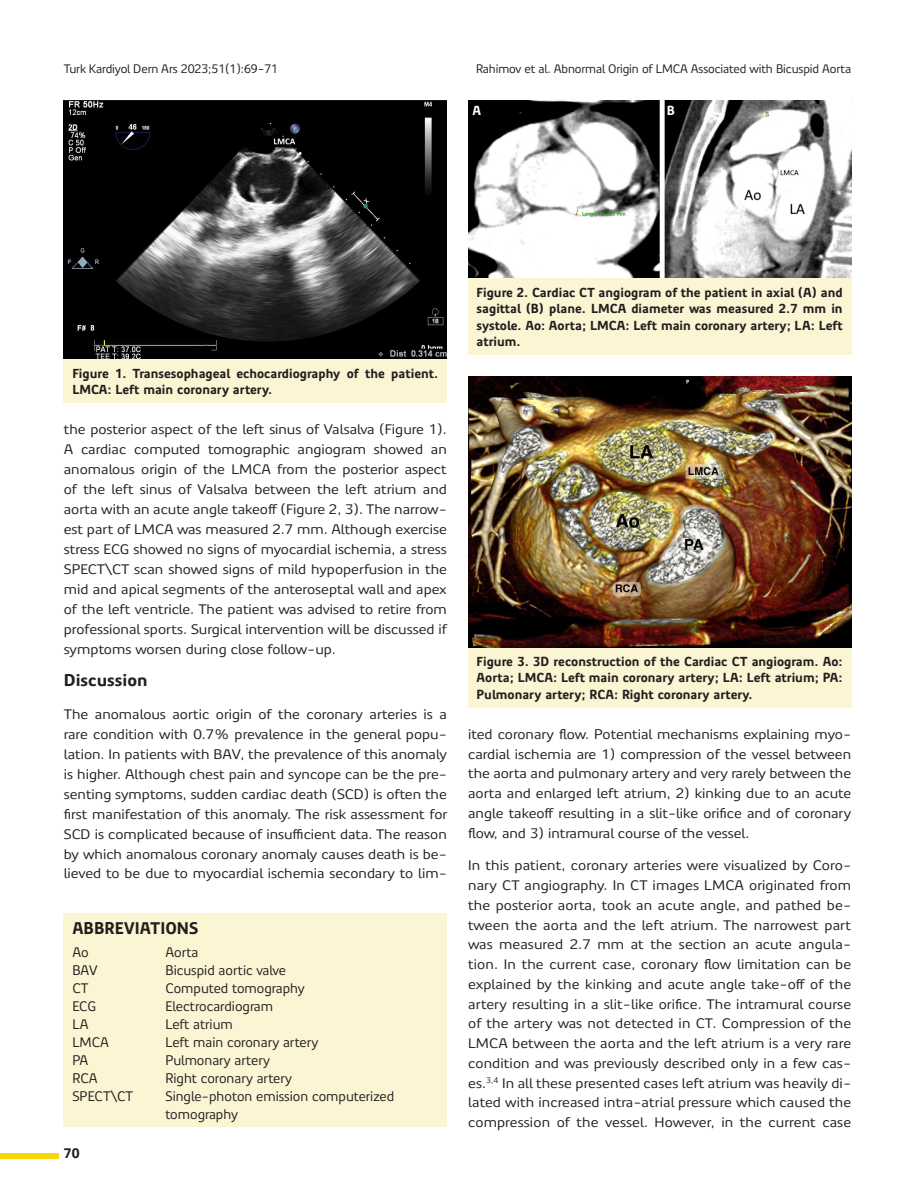
<style>
.page{position:relative;width:915px;height:1191px;background:#fff}
.page>*{position:absolute;margin:0;border:0;box-sizing:border-box;transform-origin:0 0}
.t1{font:16.5px "Precious Sans Two Regular 12";color:#231f20}
.t2{font:16.5px "Precious Sans Two Regular 12";color:#231f20;scale:1.05 1}
.t3{font:13.5px/20px "Precious Sans Two Regular 2";color:#231f20;text-align:justify;scale:1.08 1}
.t4{font:13.5px "Precious Sans Two Regular 2";color:#231f20}
.t5{font:13.5px "Precious Sans Two Regular 12";color:#231f20}
.t6{font:12.75px/16.5px "Precious Sans Two Regular 12";color:#231f20;text-align:justify}
.t7{font:12.75px "Precious Sans Two Regular 12";color:#fff}
.t8{font:12px "Precious Sans Two Regular 2";letter-spacing:-.01em;color:#231f20}
</style>
<div class="page">
<div style="left:0;top:1152px;width:58px;height:6px;background:#f8d608"></div>
<div style="left:64px;top:913px;width:382px;height:214px;background:#fcf5d3"></div>
<img style="left:64px;top:101px;width:382px;height:259px">
<div style="left:64px;top:360px;width:382px;height:43px;background:#fcf5d3"></div>
<img style="left:468px;top:376px;width:382px;height:272px">
<div style="left:468px;top:648px;width:382px;height:59px;background:#fcf5d3"></div>
<img style="left:468px;top:101px;width:382px;height:178px">
<div style="left:468px;top:279px;width:382px;height:76px;background:#fcf5d3"></div>
<p class="t8" style="left:64px;top:61px;width:216px">Turk Kardiyol Dern Ars 2023;51(1):69-71</p>
<p class="t8" style="left:476px;top:61px;width:376px">Rahimov et al. Abnormal Origin of LMCA Associated with Bicuspid Aorta</p>
<p class="t7" style="left:472px;top:102px;width:10px">A</p>
<p class="t7" style="left:666px;top:102px;width:10px">B</p>
<p class="t6" style="left:72px;top:366px;width:367px">Figure 1. Transesophageal echocardiography of the patient.<br>LMCA: Left main coronary artery.</p>
<p class="t3" style="left:64px;top:419px;width:356px">the posterior aspect of the left sinus of Valsalva (Figure 1).<br>A cardiac computed tomographic angiogram showed an anomalous origin of the LMCA from the posterior aspect of the left sinus of Valsalva between the left atrium and aorta with an acute angle takeoff (Figure 2, 3). The narrow&shy;est part of LMCA was measured 2.7 mm. Although exercise stress ECG showed no signs of myocardial ischemia, a stress SPECT\CT scan showed signs of mild hypoperfusion in the mid and apical segments of the anteroseptal wall and apex of the left ventricle. The patient was advised to retire from professional sports. Surgical intervention will be discussed if symptoms worsen during close follow-up.</p>
<p class="t2" style="left:64px;top:669px;width:81px">Discussion</p>
<p class="t3" style="left:64px;top:704px;width:356px">The anomalous aortic origin of the coronary arteries is a rare condition with 0.7% prevalence in the general popu&shy;lation. In patients with BAV, the prevalence of this anomaly is higher. Although chest pain and syncope can be the pre&shy;senting symptoms, sudden cardiac death (SCD) is often the first manifestation of this anomaly. The risk assessment for SCD is complicated because of insufficient data. The reason by which anomalous coronary anomaly causes death is be&shy;lieved to be due to myocardial ischemia secondary to lim-</p>
<p class="t1" style="left:72px;top:917px;width:127px">ABBREVIATIONS</p>
<p class="t4" style="left:72px;top:943px;width:18px">Ao</p>
<p class="t4" style="left:165px;top:943px;width:35px">Aorta</p>
<p class="t4" style="left:72px;top:961px;width:27px">BAV</p>
<p class="t4" style="left:165px;top:961px;width:122px">Bicuspid aortic valve</p>
<p class="t4" style="left:72px;top:979px;width:18px">CT</p>
<p class="t4" style="left:165px;top:979px;width:141px">Computed tomography</p>
<p class="t4" style="left:72px;top:997px;width:25px">ECG</p>
<p class="t4" style="left:165px;top:997px;width:109px">Electrocardiogram</p>
<p class="t4" style="left:72px;top:1015px;width:18px">LA</p>
<p class="t4" style="left:165px;top:1015px;width:69px">Left atrium</p>
<p class="t4" style="left:72px;top:1033px;width:38px">LMCA</p>
<p class="t4" style="left:165px;top:1033px;width:154px">Left main coronary artery</p>
<p class="t4" style="left:72px;top:1051px;width:18px">PA</p>
<p class="t4" style="left:165px;top:1051px;width:106px">Pulmonary artery</p>
<p class="t4" style="left:72px;top:1069px;width:27px">RCA</p>
<p class="t4" style="left:165px;top:1069px;width:128px">Right coronary artery</p>
<p class="t4" style="left:72px;top:1087px;width:62px">SPECT\CT</p>
<p class="t4" style="left:165px;top:1087px;width:230px">Single-photon emission computerized</p>
<p class="t4" style="left:165px;top:1105px;width:74px">tomography</p>
<p class="t5" style="left:64px;top:1144px;width:17px">70</p>
<p class="t6" style="left:476px;top:285px;width:367px">Figure 2. Cardiac CT angiogram of the patient in axial (A) and sagittal (B) plane. LMCA diameter was measured 2.7 mm in systole. Ao: Aorta; LMCA: Left main coronary artery; LA: Left atrium.</p>
<p class="t6" style="left:476px;top:654px;width:367px">Figure 3. 3D reconstruction of the Cardiac CT angiogram. Ao:<br>Aorta; LMCA: Left main coronary artery; LA: Left atrium; PA:<br>Pulmonary artery; RCA: Right coronary artery.</p>
<p class="t3" style="left:468px;top:724px;width:356px">ited coronary flow. Potential mechanisms explaining myo&shy;cardial ischemia are 1) compression of the vessel between the aorta and pulmonary artery and very rarely between the aorta and enlarged left atrium, 2) kinking due to an acute angle takeoff resulting in a slit-like orifice and of coronary flow, and 3) intramural course of the vessel.</p>
<p class="t3" style="left:468px;top:855px;width:356px">In this patient, coronary arteries were visualized by Coro&shy;nary CT angiography. In CT images LMCA originated from the posterior aorta, took an acute angle, and pathed be&shy;tween the aorta and the left atrium. The narrowest part was measured 2.7 mm at the section an acute angula&shy;tion. In the current case, coronary flow limitation can be explained by the kinking and acute angle take-off of the artery resulting in a slit-like orifice. The intramural course of the artery was not detected in CT. Compression of the LMCA between the aorta and the left atrium is a very rare condition and was previously described only in a few cas&shy;es.<sup>3,4</sup> In all these presented cases left atrium was heavily di&shy;lated with increased intra-atrial pressure which caused the compression of the vessel. However, in the current case</p>
</div>
